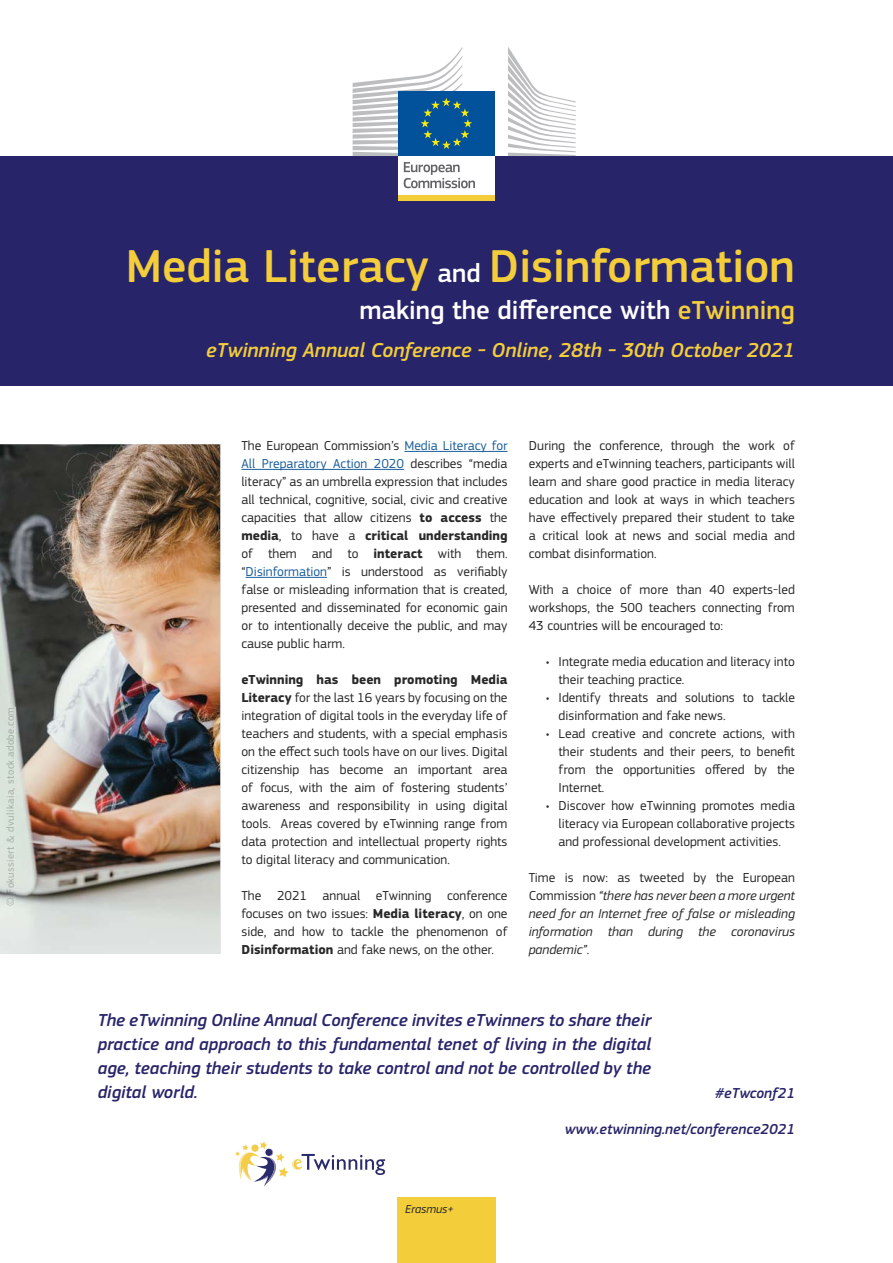
<style>
.page{position:relative;width:893px;height:1263px;background:#fff}
.page>*{position:absolute;margin:0;border:0;box-sizing:border-box;transform-origin:0 0}
.t1{font:500 48px "EC Square Sans Pro";color:#f3cd3a}
.t2{font:500 27px "EC Square Sans Pro";color:#fff}
.t3{font:italic 500 21px "EC Square Sans Pro";color:#f3cd3a}
.t4{font:italic 500 18px/24px "EC Square Sans Pro";color:#28246a;text-align:justify}
.t5{font:italic 500 15px "EC Square Sans Pro";color:#28246a}
.t6{font:13.5px/18px "EC Square Sans Pro";color:#282829;text-align:justify}
.t7{font:italic 13.5px/18px "EC Square Sans Pro";color:#282829;text-align:justify}
.t8{font:italic 12px "EC Square Sans Pro";color:#282829}
.t9{font:10.5px "EC Square Sans Pro";letter-spacing:.04em;color:#a3aca5}
.s1{color:#a2aaa5}
.s2{color:#a6aea7}
.s3{color:#a4aca6}
.s4{color:#a3aca6}
.s5{color:#a3aba5}
.s6{color:#a2a9a3}
.s7{color:#9fa8a2}
.s8{color:#a0a8a2}
.s9{color:#a1a9a3}
.s10{font-size:27px;color:#fff}
.s11{color:#f3cd3a}
.s12{color:#1c5e9c}
.s13{font-weight:700}
.s14{font-style:normal}
</style>
<div class="page">
<div style="left:0;top:156px;width:893px;height:230px;background:#28246a"></div>
<div style="left:397px;top:1197px;width:98px;height:66px;background:#f3cd3a"></div>
<div style="left:398px;top:154px;width:96px;height:43px;background:#fff"></div>
<div style="left:398px;top:92px;width:96px;height:64px;background:#02519b"></div>
<svg style="left:353px;top:47px;width:119px;height:109px"></svg>
<div style="left:398px;top:196px;width:96px;height:5px;background:#f3cd3a"></div>
<svg style="left:508px;top:47px;width:68px;height:109px"></svg>
<svg style="left:404px;top:162px;width:71px;height:26px"></svg>
<svg style="left:235px;top:1141px;width:150px;height:45px"></svg>
<img style="left:0;top:444px;width:220px;height:510px">
<img style="left:6px;top:708px;width:9px;height:197px">
<hr style="left:404px;top:451px;width:103px;height:1px;background:#1c5e9c">
<hr style="left:241px;top:469px;width:163px;height:1px;background:#1c5e9c">
<hr style="left:246px;top:577px;width:81px;height:1px;background:#1c5e9c">
<p class="t9" style="left:6px;top:906px;width:200px;rotate:-90deg"><span class="s1">© F</span><span class="s2">oku</span><span class="s3">ssiert</span> <span class="s4">&amp;</span> <span class="s5">dvu</span>likaia, stoc<span class="s6">k.a</span><span class="s7">dob</span><span class="s8">e.c</span><span class="s9">om</span></p>
<h1 class="t1" style="left:126px;top:248px;width:671px">Media Literacy <span class="s10">and</span> Disinformation</h1>
<h2 class="t2" style="left:359px;top:300px;width:437px">making the difference with <span class="s11">eTwinning</span></h2>
<h3 class="t3" style="left:206px;top:342px;width:590px">eTwinning Annual Conference - Online, 28th - 30th October 2021</h3>
<p class="t6" style="left:241px;top:437px;width:268px">The European Commission’s <span class="s12">Media Literacy for All Preparatory Action 2020</span> describes “media literacy” as an umbrella expression that includes all technical, cognitive, social, civic and creative capacities that allow citizens <span class="s13">to access</span> the <span class="s13">media</span>, to have a <span class="s13">critical understanding </span>of them and to <span class="s13">interact</span> with them. “<span class="s12">Disinformation</span>” is understood as verifiably false or misleading information that is created, presented and disseminated for economic gain or to intentionally deceive the public, and may cause public harm.</p>
<p class="t6" style="left:241px;top:671px;width:268px"><span class="s13">eTwinning has been promoting Media Literacy</span> for the last 16 years by focusing on the integration of digital tools in the everyday life of teachers and students, with a special emphasis on the effect such tools have on our lives. Digital citizenship has become an important area of focus, with the aim of fostering students’ awareness and responsibility in using digital tools. Areas covered by eTwinning range from data protection and intellectual property rights to digital literacy and communication.</p>
<p class="t6" style="left:241px;top:887px;width:268px">The 2021 annual eTwinning conference focuses on two issues: <span class="s13">Media literacy</span>, on one side, and how to tackle the phenomenon of <span class="s13">Disinformation</span> and fake news, on the other.</p>
<p class="t6" style="left:529px;top:437px;width:268px">During the conference, through the work of experts and eTwinning teachers, participants will learn and share good practice in media literacy education and look at ways in which teachers have effectively prepared their student to take a critical look at news and social media and combat disinformation.</p>
<p class="t6" style="left:529px;top:581px;width:268px">With a choice of more than 40 experts-led workshops, the 500 teachers connecting from 43 countries will be encouraged to:</p>
<p class="t6" style="left:558px;top:653px;width:238px;text-indent:-13px">• Integrate media education and literacy into their teaching practice.</p>
<p class="t6" style="left:558px;top:689px;width:238px;text-indent:-13px">• Identify threats and solutions to tackle disinformation and fake news.</p>
<p class="t6" style="left:558px;top:725px;width:238px;text-indent:-13px">• Lead creative and concrete actions, with their students and their peers, to benefit from the opportunities offered by the Internet.</p>
<p class="t6" style="left:558px;top:797px;width:238px;text-indent:-13px">• Discover how eTwinning promotes media literacy via European collaborative projects and professional development activities.</p>
<p class="t7" style="left:529px;top:869px;width:268px"><span class="s14">Time is now: as tweeted by the European Commission</span> “there has never been a more urgent need for an Internet free of false or misleading information than during the coronavirus pandemic”<span class="s14">.</span></p>
<h3 class="t4" style="left:98px;top:1009px;width:555px">The eTwinning Online Annual Conference invites eTwinners to share their practice and approach to this fundamental tenet of living in the digital age, teaching their students to take control and not be controlled by the digital world.</h3>
<p class="t5" style="left:715px;top:1087px;width:81px">#eTwconf21</p>
<p class="t5" style="left:565px;top:1123px;width:232px">www.etwinning.net/conference2021</p>
<p class="t8" style="left:405px;top:1205px;width:51px">Erasmus+</p>
</div>
